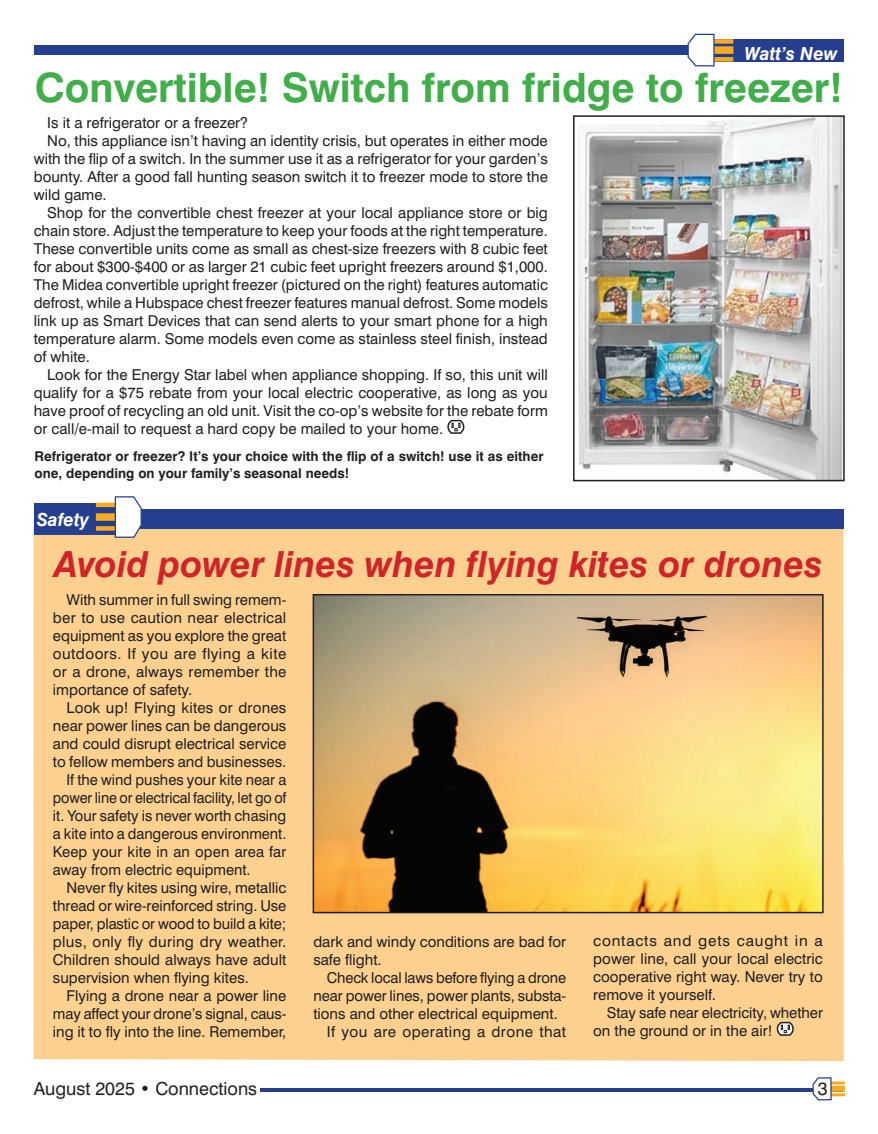
<style>
.page{position:relative;width:878px;height:1134px;background:#fff}
.page>*{position:absolute;margin:0;border:0;box-sizing:border-box;transform-origin:0 0}
.t1{font:700 40.5px "Swiss 721 BT";color:#40ae49}
.t2{font:italic 700 36px "Swiss 721 BT";color:#d1232a}
.t3{font:18px "Swiss 721 BT";color:#231f20}
.t4{font:italic 700 18px "Swiss 721 BT";color:#fff}
.t5{font:15px "Swiss 721 BT";color:#231f20}
.t6{font:15px "Swiss 721 BT";letter-spacing:.03em;color:#231f20}
.t7{font:15px "Swiss 721 BT";color:#231f20;scale:.96 1}
.t8{font:15px "Swiss 721 BT";letter-spacing:.02em;color:#231f20}
.t9{font:15px "Swiss 721 BT";letter-spacing:.05em;color:#231f20}
.t10{font:700 13.5px/16.2px "Swiss 721 BT";color:#231f20}
</style>
<div class="page">
<hr style="left:260px;top:1088px;width:582px;height:4px;background:#253f8e">
<div style="left:827px;top:1086px;width:17px;height:6px;background:#f7aa22"></div>
<svg style="left:832px;top:1081px;width:12px;height:4px"></svg>
<hr style="left:827px;top:1093px;width:17px;height:3px;background:#f7aa22">
<svg style="left:812px;top:1077px;width:20px;height:24px"></svg>
<div style="left:33px;top:521px;width:810px;height:540px;background:#fcd190"></div>
<div style="left:713px;top:39px;width:131px;height:23px;background:#253f8e"></div>
<div style="left:34px;top:45px;width:678px;height:10px;background:#253f8e"></div>
<div style="left:708px;top:46px;width:25px;height:8px;background:#f7aa22"></div>
<div style="left:708px;top:39px;width:25px;height:5px;background:#f7aa22"></div>
<div style="left:708px;top:57px;width:25px;height:5px;background:#f7aa22"></div>
<svg style="left:687px;top:33px;width:28px;height:34px"></svg>
<div style="left:113px;top:510px;width:731px;height:19px;background:#253f8e"></div>
<svg style="left:448px;top:421px;width:17px;height:13px"></svg>
<div style="left:34px;top:503px;width:88px;height:31px;background:#253f8e"></div>
<div style="left:96px;top:513px;width:25px;height:8px;background:#f7aa22"></div>
<div style="left:96px;top:526px;width:25px;height:5px;background:#f7aa22"></div>
<hr style="left:96px;top:503px;width:25px;height:4px;background:#f7aa22">
<svg style="left:114px;top:496px;width:28px;height:42px"></svg>
<img style="left:578px;top:118px;width:263px;height:360px">
<div style="left:573px;top:115px;width:271px;height:366px;border:2px solid #231f20"></div>
<svg style="left:777px;top:1023px;width:17px;height:14px"></svg>
<img style="left:315px;top:597px;width:505px;height:313px">
<div style="left:312px;top:594px;width:511px;height:319px;border:2px solid #231f20"></div>
<p class="t4" style="left:744px;top:45px;width:94px">Watt’s New</p>
<p class="t1" style="left:35px;top:70px;width:809px">Convertible! Switch from fridge to freezer!</p>
<p class="t5" style="left:47px;top:116px;width:202px">Is it a refrigerator or a freezer?</p>
<p class="t5" style="left:47px;top:134px;width:502px">No, this appliance isn’t having an identity crisis, but operates in either mode</p>
<p class="t5" style="left:34px;top:152px;width:515px">with the flip of a switch. In the summer use it as a refrigerator for your garden’s</p>
<p class="t5" style="left:34px;top:170px;width:515px">bounty. After a good fall hunting season switch it to freezer mode to store the</p>
<p class="t5" style="left:34px;top:188px;width:74px">wild game.</p>
<p class="t5" style="left:47px;top:206px;width:502px">Shop for the convertible chest freezer at your local appliance store or big</p>
<p class="t5" style="left:34px;top:224px;width:515px">chain store. Adjust the temperature to keep your foods at the right temperature.</p>
<p class="t5" style="left:34px;top:242px;width:515px">These convertible units come as small as chest-size freezers with 8 cubic feet</p>
<p class="t5" style="left:34px;top:260px;width:515px">for about $300-$400 or as larger 21 cubic feet upright freezers around $1,000.</p>
<p class="t5" style="left:34px;top:278px;width:515px">The Midea convertible upright freezer (pictured on the right) features automatic</p>
<p class="t5" style="left:34px;top:296px;width:515px">defrost, while a Hubspace chest freezer features manual defrost. Some models</p>
<p class="t5" style="left:34px;top:314px;width:515px">link up as Smart Devices that can send alerts to your smart phone for a high</p>
<p class="t5" style="left:34px;top:332px;width:515px">temperature alarm. Some models even come as stainless steel finish, instead</p>
<p class="t5" style="left:34px;top:350px;width:58px">of white.</p>
<p class="t5" style="left:47px;top:368px;width:502px">Look for the Energy Star label when appliance shopping. If so, this unit will</p>
<p class="t5" style="left:34px;top:386px;width:515px">qualify for a $75 rebate from your local electric cooperative, as long as you</p>
<p class="t5" style="left:34px;top:404px;width:515px">have proof of recycling an old unit. Visit the co-op’s website for the rebate form</p>
<p class="t5" style="left:34px;top:422px;width:411px">or call/e-mail to request a hard copy be mailed to your home.</p>
<p class="t10" style="left:35px;top:450px;width:510px">Refrigerator or freezer? It’s your choice with the flip of a switch! use it as either one, depending on your family’s seasonal needs!</p>
<p class="t4" style="left:37px;top:512px;width:54px">Safety</p>
<p class="t2" style="left:54px;top:549px;width:770px">Avoid power lines when flying kites or drones</p>
<p class="t5" style="left:66px;top:593px;width:221px">With summer in full swing remem-</p>
<p class="t5" style="left:53px;top:611px;width:235px">ber to use caution near electrical</p>
<p class="t5" style="left:53px;top:629px;width:235px">equipment as you explore the great</p>
<p class="t6" style="left:53px;top:647px;width:235px">outdoors. If you are flying a kite</p>
<p class="t5" style="left:53px;top:665px;width:235px">or a drone, always remember the</p>
<p class="t5" style="left:53px;top:683px;width:141px">importance of safety.</p>
<p class="t5" style="left:66px;top:701px;width:221px">Look up! Flying kites or drones</p>
<p class="t5" style="left:53px;top:719px;width:235px">near power lines can be dangerous</p>
<p class="t5" style="left:53px;top:737px;width:235px">and could disrupt electrical service</p>
<p class="t5" style="left:53px;top:755px;width:235px">to fellow members and businesses.</p>
<p class="t5" style="left:66px;top:773px;width:221px">If the wind pushes your kite near a</p>
<p class="t7" style="left:53px;top:791px;width:244px">power line or electrical facility, let go of</p>
<p class="t5" style="left:53px;top:809px;width:235px">it. Your safety is never worth chasing</p>
<p class="t5" style="left:53px;top:827px;width:235px">a kite into a dangerous environment.</p>
<p class="t5" style="left:53px;top:845px;width:235px">Keep your kite in an open area far</p>
<p class="t5" style="left:53px;top:863px;width:199px">away from electric equipment.</p>
<p class="t5" style="left:66px;top:881px;width:221px">Never fly kites using wire, metallic</p>
<p class="t5" style="left:53px;top:899px;width:235px">thread or wire-reinforced string. Use</p>
<p class="t5" style="left:53px;top:917px;width:235px">paper, plastic or wood to build a kite;</p>
<p class="t8" style="left:53px;top:935px;width:235px">plus, only fly during dry weather.</p>
<p class="t5" style="left:53px;top:953px;width:235px">Children should always have adult</p>
<p class="t5" style="left:53px;top:971px;width:197px">supervision when flying kites.</p>
<p class="t5" style="left:66px;top:989px;width:221px">Flying a drone near a power line</p>
<p class="t5" style="left:53px;top:1007px;width:235px">may affect your drone’s signal, caus-</p>
<p class="t5" style="left:53px;top:1025px;width:235px">ing it to fly into the line. Remember,</p>
<p class="t5" style="left:313px;top:935px;width:254px">dark and windy conditions are bad for</p>
<p class="t5" style="left:313px;top:953px;width:70px">safe flight.</p>
<p class="t5" style="left:327px;top:971px;width:241px">Check local laws before flying a drone</p>
<p class="t5" style="left:313px;top:989px;width:254px">near power lines, power plants, substa-</p>
<p class="t5" style="left:313px;top:1007px;width:246px">tions and other electrical equipment.</p>
<p class="t6" style="left:327px;top:1025px;width:241px">If you are operating a drone that</p>
<p class="t9" style="left:593px;top:934px;width:231px">contacts and gets caught in a</p>
<p class="t5" style="left:593px;top:952px;width:231px">power line, call your local electric</p>
<p class="t5" style="left:593px;top:970px;width:231px">cooperative right way. Never try to</p>
<p class="t5" style="left:593px;top:988px;width:124px">remove it yourself.</p>
<p class="t5" style="left:606px;top:1006px;width:218px">Stay safe near electricity, whether</p>
<p class="t5" style="left:593px;top:1024px;width:181px">on the ground or in the air!</p>
<p class="t3" style="left:34px;top:1081px;width:225px">August 2025 • Connections</p>
<p class="t3" style="left:817px;top:1081px;width:11px">3</p>
</div>
